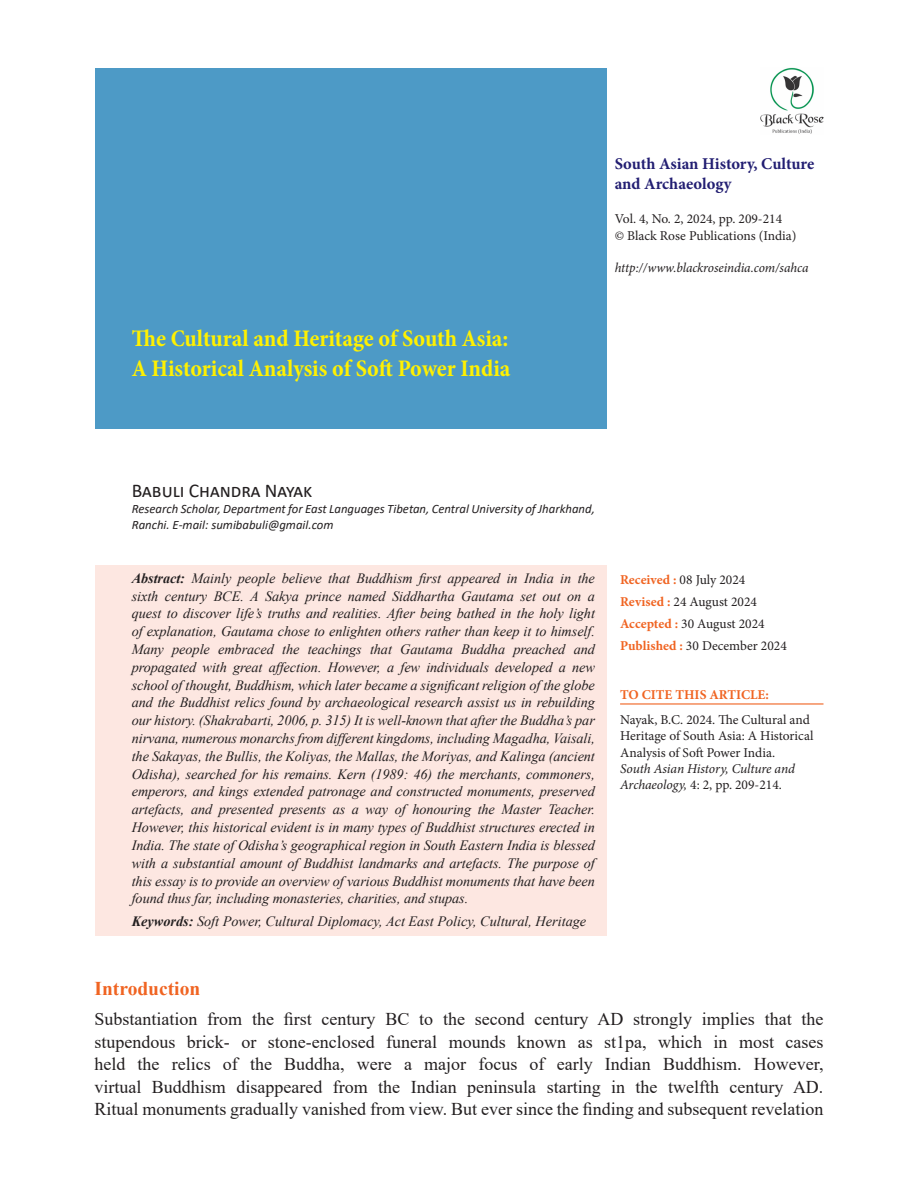
<style>
.page{position:relative;width:918px;height:1188px;background:#fff}
.page>*{position:absolute;margin:0;border:0;box-sizing:border-box;transform-origin:0 0}
.Head{font:700 condensed 24px/30px "Minion Pro";letter-spacing:-.005em;color:#fff101}
.author{font:19.5px "Calibri";color:#231f20}
.sub_head_1{font:700 19.5px "Times New Roman";color:#f06422}
.Body_left{font:18px/22.5px "Times New Roman";color:#231f20;text-align:justify}
.t1{font:700 16.5px/19.8px "Minion Pro";letter-spacing:-.005em;color:#221e72}
.abstract{font:italic 14.25px/17.9px "Times New Roman";color:#231f20;text-align:justify}
.t2{font:13.5px/16.2px "Minion Pro";color:#231f20}
.t3{font:italic 13.5px "Minion Pro";letter-spacing:-.005em;color:#231f20}
.t4{font:700 13.5px "Minion Pro";color:#f06422}
.author_ref{font:italic 12.75px/15.9px "Calibri";color:#231f20}
.s1{font-weight:700}
.s2{font-weight:700;color:#f06422}
.s3{font-style:italic}
</style>
<div class="page">
<div style="left:95px;top:68px;width:512px;height:360px;background:#4d9ac6"></div>
<div style="left:95px;top:566px;width:512px;height:370px;background:#fde7e1"></div>
<hr style="left:620px;top:703px;width:204px;height:2px;background:#f06422">
<img style="left:760px;top:68px;width:64px;height:66px">
<p class="Head" style="left:132px;top:323px;width:380px">The Cultural and Heritage of South Asia:<br>A Historical Analysis of Soft Power India</p>
<p class="t1" style="left:615px;top:154px;width:201px">South Asian History, Culture and Archaeology</p>
<p class="t2" style="left:615px;top:211px;width:169px">Vol. 4, No. 2, 2024, pp. 209-214</p>
<p class="t2" style="left:615px;top:227px;width:183px">© Black Rose Publications (India)</p>
<p class="t3" style="left:615px;top:259px;width:195px">http://www.blackroseindia.com/sahca</p>
<p class="author" style="left:132px;top:477px;width:182px">Babuli Chandra Nayak</p>
<p class="author_ref" style="left:132px;top:500px;width:465px">Research Scholar, Department for East Languages Tibetan, Central University of Jharkhand,<br>Ranchi. E-mail: sumibabuli@gmail.com</p>
<p class="abstract" style="left:132px;top:569px;width:465px"><span class="s1">Abstract:</span> Mainly people believe that Buddhism first appeared in India in the sixth century BCE. A Sakya prince named Siddhartha Gautama set out on a quest to discover life’s truths and realities. After being bathed in the holy light of explanation, Gautama chose to enlighten others rather than keep it to himself.<br>Many people embraced the teachings that Gautama Buddha preached and propagated with great affection. However, a few individuals developed a new school of thought, Buddhism, which later became a significant religion of the globe and the Buddhist relics found by archaeological research assist us in rebuilding our history. (Shakrabarti, 2006, p. 315) It is well-known that after the Buddha’s par nirvana, numerous monarchs from different kingdoms, including Magadha, Vaisali, the Sakayas, the Bullis, the Koliyas, the Mallas, the Moriyas, and Kalinga (ancient Odisha), searched for his remains. Kern (1989: 46) the merchants, commoners, emperors, and kings extended patronage and constructed monuments, preserved artefacts, and presented presents as a way of honouring the Master Teacher.<br>However, this historical evident is in many types of Buddhist structures erected in India. The state of Odisha’s geographical region in South Eastern India is blessed with a substantial amount of Buddhist landmarks and artefacts. The purpose of this essay is to provide an overview of various Buddhist monuments that have been found thus far, including monasteries, charities, and stupas.</p>
<p class="abstract" style="left:132px;top:912px;width:456px"><span class="s1">Keywords:</span> Soft Power, Cultural Diplomacy, Act East Policy, Cultural, Heritage</p>
<p class="t2" style="left:620px;top:571px;width:127px"><span class="s2">Received :</span> 08 July 2024</p>
<p class="t2" style="left:620px;top:594px;width:138px"><span class="s2">Revised :</span> 24 August 2024</p>
<p class="t2" style="left:620px;top:616px;width:146px"><span class="s2">Accepted :</span> 30 August 2024</p>
<p class="t2" style="left:620px;top:638px;width:168px"><span class="s2">Published :</span> 30 December 2024</p>
<p class="t4" style="left:620px;top:685px;width:150px">TO CITE THIS ARTICLE:</p>
<p class="t2" style="left:620px;top:712px;width:195px">Nayak, B.C. 2024. The Cultural and Heritage of South Asia: A Historical Analysis of Soft Power India.<br><span class="s3">South Asian History, Culture and Archaeology,</span> 4: 2, pp. 209-214.</p>
<p class="sub_head_1" style="left:94px;top:975px;width:107px">Introduction</p>
<p class="Body_left" style="left:94px;top:1007px;width:731px">Substantiation from the first century BC to the second century AD strongly implies that the stupendous brick- or stone-enclosed funeral mounds known as st1pa, which in most cases held the relics of the Buddha, were a major focus of early Indian Buddhism. However, virtual Buddhism disappeared from the Indian peninsula starting in the twelfth century AD.<br>Ritual monuments gradually vanished from view. But ever since the finding and subsequent revelation</p>
</div>
